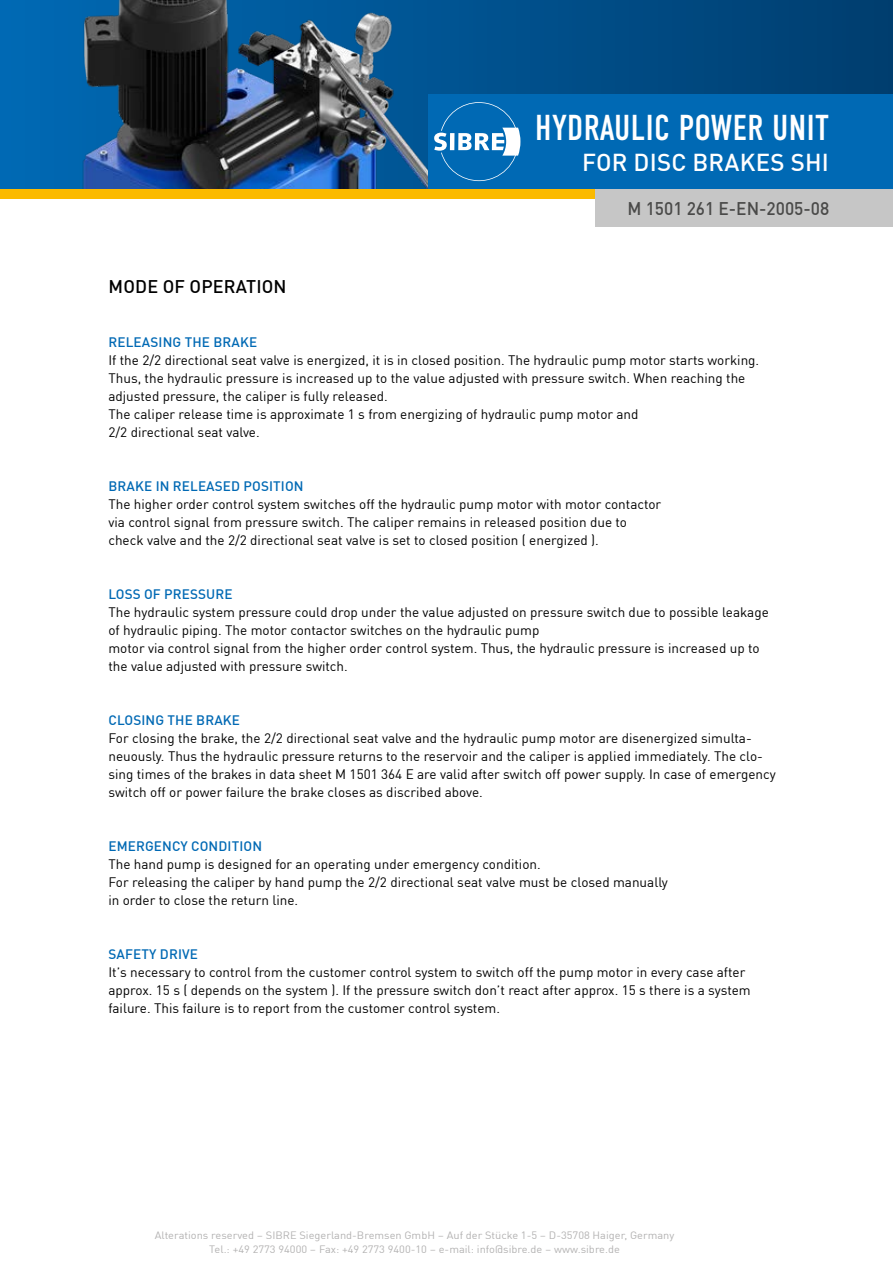
<style>
.page{position:relative;width:893px;height:1263px;background:#fff}
.page>*{position:absolute;margin:0;border:0;box-sizing:border-box;transform-origin:0 0}
.t1{font:36px "DIN Condensed";letter-spacing:.01em;color:#fff}
.t2{font:500 24px "DINOT";letter-spacing:.01em;color:#fff}
.t3{font:500 18px "DINOT";color:#4a4a49;scale:.96 1}
.t4{font:500 18px "DINOT";letter-spacing:.01em;color:#000}
.t5{font:13.5px/18px "DINOT";color:#000}
.t6{font:500 13.5px "DINOT";letter-spacing:.01em;color:#0069b4}
.t7{font:10.5px/13.5px "DINOT";color:#b3b2b2;text-align:center;scale:1.05 1}
</style>
<div class="page">
<svg style="left:0;top:0;width:893px;height:189px;background:#004d87"></svg>
<img style="left:44px;top:0;width:519px;height:189px">
<div style="left:468px;top:95px;width:425px;height:94px;background:#0069b4"></div>
<div style="left:0;top:189px;width:893px;height:10px;background:#fbba00"></div>
<div style="left:595px;top:189px;width:298px;height:37px;background:#c6c6c6"></div>
<div style="left:428px;top:95px;width:44px;height:94px;background:#0069b4"></div>
<svg style="left:434px;top:102px;width:86px;height:79px"></svg>
<h3 class="t4" style="left:109px;top:273px;width:180px">MODE OF OPERATION</h3>
<h1 class="t1" style="left:535px;top:108px;width:295px">HYDRAULIC POWER UNIT</h1>
<h2 class="t2" style="left:582px;top:144px;width:248px">FOR DISC BRAKES SHI</h2>
<h3 class="t3" style="left:627px;top:194px;width:212px">M 1501 261 E-EN-2005-08</h3>
<p class="t6" style="left:108px;top:332px;width:150px">RELEASING THE BRAKE</p>
<p class="t5" style="left:108px;top:350px;width:652px">If the 2/2 directional seat valve is energized, it is in closed position. The hydraulic pump motor starts working.<br>Thus, the hydraulic pressure is increased up to the value adjusted with pressure switch. When reaching the adjusted pressure, the caliper is fully released.<br>The caliper release time is approximate 1 s from energizing of hydraulic pump motor and<br>2/2 directional seat valve.</p>
<p class="t6" style="left:108px;top:476px;width:197px">BRAKE IN RELEASED POSITION</p>
<p class="t5" style="left:108px;top:494px;width:554px">The higher order control system switches off the hydraulic pump motor with motor contactor via control signal from pressure switch. The caliper remains in released position due to check valve and the 2/2 directional seat valve is set to closed position ( energized ).</p>
<p class="t6" style="left:108px;top:584px;width:126px">LOSS OF PRESSURE</p>
<p class="t5" style="left:108px;top:602px;width:662px">The hydraulic system pressure could drop under the value adjusted on pressure switch due to possible leakage of hydraulic piping. The motor contactor switches on the hydraulic pump<br>motor via control signal from the higher order control system. Thus, the hydraulic pressure is increased up to the value adjusted with pressure switch.</p>
<p class="t6" style="left:108px;top:710px;width:133px">CLOSING THE BRAKE</p>
<p class="t5" style="left:108px;top:728px;width:669px">For closing the brake, the 2/2 directional seat valve and the hydraulic pump motor are disenergized simulta&shy;neuously. Thus the hydraulic pressure returns to the reservoir and the caliper is applied immediately. The clo&shy;sing times of the brakes in data sheet M 1501 364 E are valid after switch off power supply. In case of emergency switch off or power failure the brake closes as discribed above.</p>
<p class="t6" style="left:108px;top:836px;width:155px">EMERGENCY CONDITION</p>
<p class="t5" style="left:108px;top:854px;width:561px">The hand pump is designed for an operating under emergency condition.<br>For releasing the caliper by hand pump the 2/2 directional seat valve must be closed manually in order to close the return line.</p>
<p class="t6" style="left:108px;top:944px;width:91px">SAFETY DRIVE</p>
<p class="t5" style="left:108px;top:962px;width:644px">It’s necessary to control from the customer control system to switch off the pump motor in every case after approx. 15 s ( depends on the system ). If the pressure switch don’t react after approx. 15 s there is a system failure. This failure is to report from the customer control system.</p>
<p class="t7" style="left:155px;top:1227px;width:496px">Alterations reserved – SIBRE Siegerland-Bremsen GmbH – Auf der Stücke 1-5 – D-35708 Haiger, Germany<br>Tel.: +49 2773 94000 – Fax: +49 2773 9400-10 – e-mail: info@sibre.de – www.sibre.de</p>
</div>
